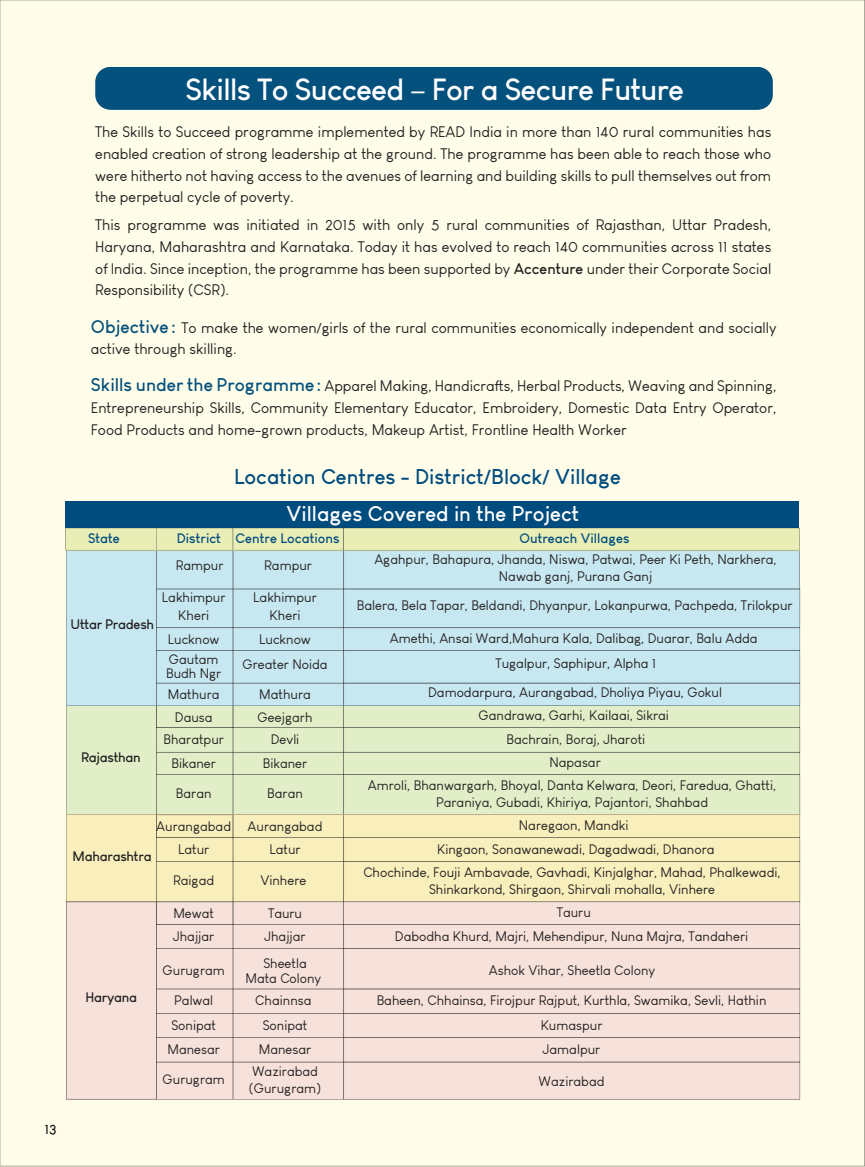
<style>
.page{position:relative;width:865px;height:1167px;background:#fff}
.page>*{position:absolute;margin:0;border:0;box-sizing:border-box;transform-origin:0 0}
.t1{font:700 30px "Louis George Cafe";letter-spacing:-.02em;color:#fff}
.t2{font:700 21px "Louis George Cafe";color:#014c7f}
.t3{font:700 21px "Louis George Cafe";color:#fff}
.t4{font:15px/21.8px "Louis George Cafe";color:#231f20;text-align:justify}
.t5{font:13.5px/17.2px "Louis George Cafe";color:#231f20;text-align:center}
.t6{font:700 13.5px "Louis George Cafe";color:#014c7f}
.t7{font:700 13.5px "Louis George Cafe";letter-spacing:-.02em;color:#231f20}
.s1{font-family:"Myriad Pro";font-weight:400}
.s2{font-weight:700}
.s3{font-weight:700;font-size:18px;color:#05517d}
</style>
<div class="page">
<div style="left:0;top:0;width:864px;height:1166px;background:#fffde9"></div>
<div style="left:97px;top:67px;width:675px;height:43px;background:#05517d;border-radius:15px"></div>
<div style="left:66px;top:501px;width:733px;height:27px;background:#014c7f"></div>
<svg style="left:65px;top:528px;width:734px;height:571px"></svg>
<p class="t7" style="left:44px;top:1121px;width:14px">13</p>
<h1 class="t1" style="left:185px;top:70px;width:500px">Skills To Succeed <span class="s1">–</span> For a Secure Future</h1>
<p class="t4" style="left:95px;top:121px;width:677px">The Skills to Succeed programme implemented by READ India in more than 140 rural communities has enabled creation of strong leadership at the ground. The programme has been able to reach those who were hitherto not having access to the avenues of learning and building skills to pull themselves out from the perpetual cycle of poverty.</p>
<p class="t4" style="left:95px;top:214px;width:677px">This programme was initiated in 2015 with only 5 rural communities of Rajasthan, Uttar Pradesh, Haryana, Maharashtra and Karnataka. Today it has evolved to reach 140 communities across 11 states of India. Since inception, the programme has been supported by <span class="s2">Accenture</span> under their Corporate Social Responsibility (CSR).</p>
<p class="t4" style="left:91px;top:316px;width:687px"><span class="s3">Objective:</span> To make the women/girls of the rural communities economically independent and socially active through skilling.</p>
<p class="t4" style="left:91px;top:375px;width:687px"><span class="s3">Skills under the Programme:</span> Apparel Making, Handicrafts, Herbal Products, Weaving and Spinning, Entrepreneurship Skills, Community Elementary Educator, Embroidery, Domestic Data Entry Operator, Food Products and home-grown products, Makeup Artist, Frontline Health Worker</p>
<h2 class="t2" style="left:234px;top:463px;width:388px">Location Centres - District/Block/ Village</h2>
<h2 class="t3" style="left:286px;top:500px;width:294px">Villages Covered in the Project</h2>
<p class="t6" style="left:88px;top:530px;width:33px">State</p>
<p class="t6" style="left:177px;top:530px;width:164px">District Centre Locations</p>
<p class="t6" style="left:519px;top:530px;width:111px">Outreach Villages</p>
<p class="t7" style="left:71px;top:615px;width:85px">Uttar Pradesh</p>
<p class="t7" style="left:81px;top:748px;width:61px">Rajasthan</p>
<p class="t5" style="left:176px;top:556px;width:49px">Rampur</p>
<p class="t5" style="left:264px;top:556px;width:49px">Rampur</p>
<p class="t5" style="left:374px;top:550px;width:404px">Agahpur, Bahapura, Jhanda, Niswa, Patwai, Peer Ki Peth, Narkhera,<br>Nawab ganj, Purana Ganj</p>
<p class="t5" style="left:253px;top:589px;width:65px">Lakhimpur<br>Kheri</p>
<p class="t5" style="left:357px;top:596px;width:437px">Balera, Bela Tapar, Beldandi, Dhyanpur, Lokanpurwa, Pachpeda, Trilokpur</p>
<p class="t5" style="left:162px;top:589px;width:65px">Lakhimpur<br>Kheri</p>
<p class="t5" style="left:168px;top:631px;width:53px">Lucknow</p>
<p class="t5" style="left:259px;top:631px;width:53px">Lucknow</p>
<p class="t5" style="left:390px;top:629px;width:369px">Amethi, Ansai Ward,Mahura Kala, Dalibag, Duarar, Balu Adda</p>
<p class="t5" style="left:169px;top:650px;width:51px">Gautam</p>
<p class="t5" style="left:242px;top:656px;width:87px">Greater Noida</p>
<p class="t5" style="left:495px;top:655px;width:162px">Tugalpur, Saphipur, Alpha 1</p>
<p class="t5" style="left:166px;top:662px;width:57px;line-height:21.1px;text-align:left">Budh Ngr<br>Mathura</p>
<p class="t5" style="left:259px;top:685px;width:53px">Mathura</p>
<p class="t5" style="left:428px;top:684px;width:295px">Damodarpura, Aurangabad, Dholiya Piyau, Gokul</p>
<p class="t5" style="left:175px;top:708px;width:39px">Dausa</p>
<p class="t5" style="left:257px;top:708px;width:56px">Geejgarh</p>
<p class="t5" style="left:478px;top:707px;width:192px">Gandrawa, Garhi, Kailaai, Sikrai</p>
<p class="t5" style="left:163px;top:730px;width:62px">Bharatpur</p>
<p class="t5" style="left:271px;top:730px;width:30px">Devli</p>
<p class="t5" style="left:506px;top:730px;width:140px">Bachrain, Boraj, Jharoti</p>
<p class="t5" style="left:171px;top:754px;width:46px">Bikaner</p>
<p class="t5" style="left:263px;top:754px;width:46px">Bikaner</p>
<p class="t5" style="left:549px;top:753px;width:53px">Napasar</p>
<p class="t5" style="left:176px;top:784px;width:37px">Baran</p>
<p class="t5" style="left:267px;top:784px;width:37px">Baran</p>
<p class="t5" style="left:368px;top:777px;width:410px;line-height:16.2px">Amroli, Bhanwargarh, Bhoyal, Danta Kelwara, Deori, Faredua, Ghatti,<br>Paraniya, Gubadi, Khiriya, Pajantori, Shahbad</p>
<p class="t5" style="left:156px;top:817px;width:168px">Aurangabad Aurangabad</p>
<p class="t5" style="left:519px;top:816px;width:111px">Naregaon, Mandki</p>
<p class="t5" style="left:178px;top:840px;width:33px">Latur</p>
<p class="t5" style="left:269px;top:840px;width:33px">Latur</p>
<p class="t5" style="left:437px;top:840px;width:279px">Kingaon, Sonawanewadi, Dagadwadi, Dhanora</p>
<p class="t5" style="left:173px;top:871px;width:43px">Raigad</p>
<p class="t5" style="left:260px;top:871px;width:48px">Vinhere</p>
<p class="t5" style="left:363px;top:864px;width:419px;line-height:16.2px">Chochinde, Fouji Ambavade, Gavhadi, Kinjalghar, Mahad, Phalkewadi,<br>Shinkarkond, Shirgaon, Shirvali mohalla, Vinhere</p>
<p class="t7" style="left:73px;top:847px;width:81px">Maharashtra</p>
<p class="t5" style="left:173px;top:905px;width:42px">Mewat</p>
<p class="t5" style="left:268px;top:905px;width:36px">Tauru</p>
<p class="t5" style="left:556px;top:903px;width:36px">Tauru</p>
<p class="t5" style="left:173px;top:927px;width:43px">Jhajjar</p>
<p class="t5" style="left:264px;top:927px;width:43px">Jhajjar</p>
<p class="t5" style="left:395px;top:927px;width:354px">Dabodha Khurd, Majri, Mehendipur, Nuna Majra, Tandaheri</p>
<p class="t7" style="left:85px;top:988px;width:53px">Haryana</p>
<p class="t5" style="left:245px;top:956px;width:77px;line-height:14.2px">Sheetla<br>Mata Colony</p>
<p class="t5" style="left:162px;top:962px;width:64px">Gurugram</p>
<p class="t5" style="left:489px;top:962px;width:168px">Ashok Vihar, Sheetla Colony</p>
<p class="t5" style="left:174px;top:992px;width:41px">Palwal</p>
<p class="t5" style="left:255px;top:992px;width:58px">Chainnsa</p>
<p class="t5" style="left:376px;top:992px;width:391px">Baheen, Chhainsa, Firojpur Rajput, Kurthla, Swamika, Sevli, Hathin</p>
<p class="t5" style="left:171px;top:1016px;width:46px">Sonipat</p>
<p class="t5" style="left:263px;top:1016px;width:46px">Sonipat</p>
<p class="t5" style="left:540px;top:1016px;width:63px">Kumaspur</p>
<p class="t5" style="left:167px;top:1040px;width:54px">Manesar</p>
<p class="t5" style="left:259px;top:1040px;width:54px">Manesar</p>
<p class="t5" style="left:542px;top:1040px;width:59px">Jamalpur</p>
<p class="t5" style="left:249px;top:1062px;width:74px;text-align:left">Wazirabad (Gurugram)</p>
<p class="t5" style="left:162px;top:1071px;width:64px">Gurugram</p>
<p class="t5" style="left:538px;top:1072px;width:67px">Wazirabad</p>
</div>
